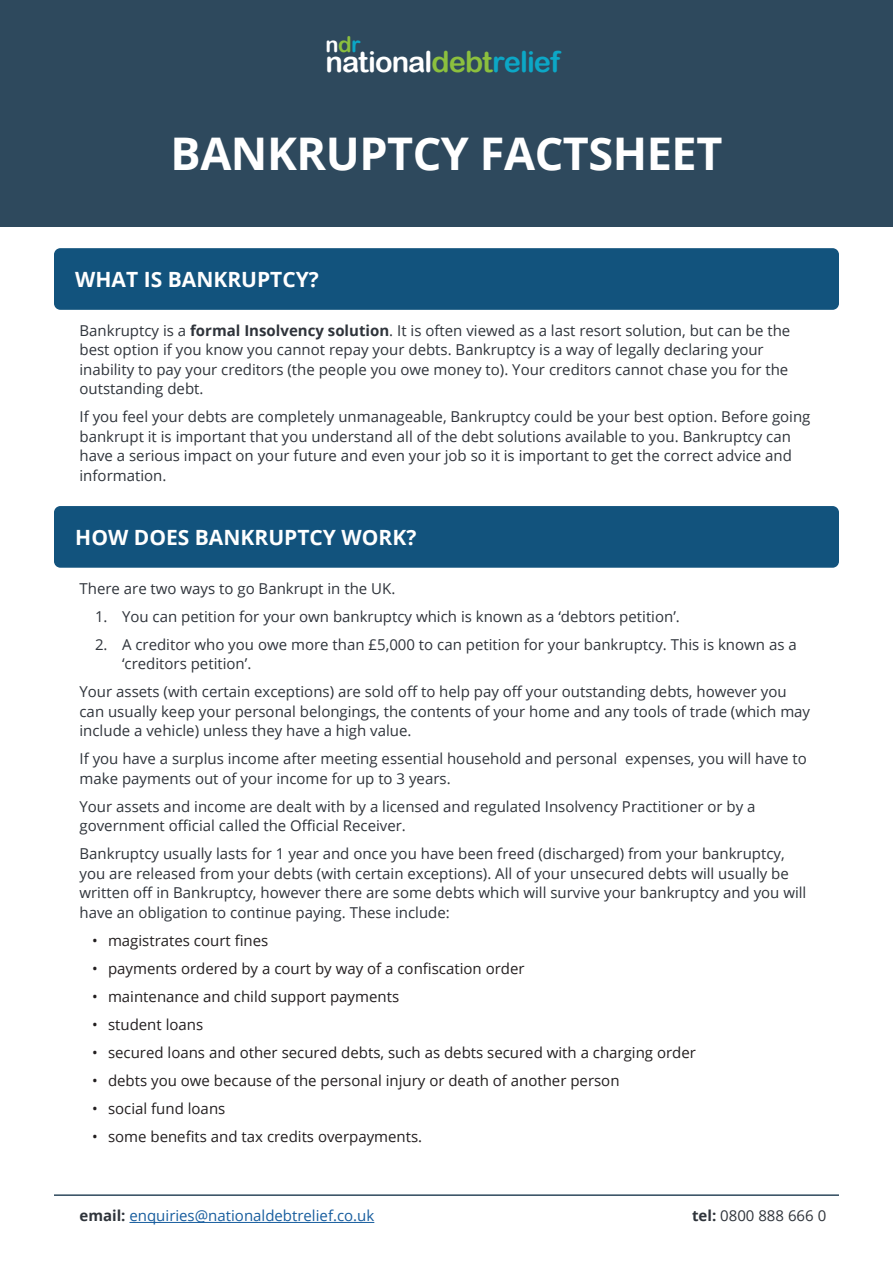
<style>
.page{position:relative;width:893px;height:1263px;background:#fff}
.page>*{position:absolute;margin:0;border:0;box-sizing:border-box;transform-origin:0 0}
.t1{font:700 45px "Open Sans";letter-spacing:-.01em;color:#fff}
.t2{font:29.1px "Arial Rounded MT Bold";letter-spacing:-.03em;color:#fff}
.t3{font:21.75px "Arial Rounded MT Bold";color:#fff}
.Text_Headings{font:700 21px "Open Sans";color:#fff}
.Text_Headings-2{font:15px/19.5px "Open Sans";color:#2f343b}
.Main_Text{font:15px/19.5px "Open Sans";color:#2f343b}
.t4{font:15px "Open Sans";color:#231f20}
.Main_Text-2{font:15px "Open Sans";color:#175d9e}
.s1{color:#8cc03e}
.s2{color:#0ca7c6}
.s3{font-weight:700}
.s4{font-weight:700;color:#2f343b}
</style>
<div class="page">
<div style="left:0;top:0;width:893px;height:226px;background:#2e495d"></div>
<div style="left:54px;top:248px;width:785px;height:62px;background:#12537d;border-radius:6px"></div>
<div style="left:54px;top:506px;width:785px;height:62px;background:#12537d;border-radius:6px"></div>
<hr style="left:129px;top:1222px;width:245px;height:1px;background:#175d9e">
<hr style="left:54px;top:1194px;width:785px;height:2px;background:#2e495d">
<p class="t3" style="left:325px;top:31px;width:37px">n<span class="s1">d</span><span class="s2">r</span></p>
<p class="t2" style="left:325px;top:44px;width:236px">national<span class="s1">debt</span><span class="s2">relief</span></p>
<p class="t1" style="left:171px;top:122px;width:553px">BANKRUPTCY FACTSHEET</p>
<p class="Text_Headings" style="left:75px;top:264px;width:245px">WHAT IS BANKRUPTCY?</p>
<p class="Main_Text" style="left:80px;top:320px;width:712px">Bankruptcy is a <span class="s3">formal Insolvency solution</span>. It is often viewed as a last resort solution, but can be the best option if you know you cannot repay your debts. Bankruptcy is a way of legally declaring your inability to pay your creditors (the people you owe money to). Your creditors cannot chase you for the outstanding debt.</p>
<p class="Main_Text" style="left:80px;top:407px;width:732px">If you feel your debts are completely unmanageable, Bankruptcy could be your best option. Before going bankrupt it is important that you understand all of the debt solutions available to you. Bankruptcy can have a serious impact on your future and even your job so it is important to get the correct advice and information.</p>
<p class="Text_Headings" style="left:75px;top:522px;width:343px">HOW DOES BANKRUPTCY WORK?</p>
<p class="Text_Headings-2" style="left:80px;top:578px;width:317px">There are two ways to go Bankrupt in the UK.</p>
<p class="Text_Headings-2" style="left:95px;top:606px;width:586px">1. You can petition for your own bankruptcy which is known as a ‘debtors petition’.</p>
<p class="Text_Headings-2" style="left:122px;top:634px;width:676px;text-indent:-27px">2. A creditor who you owe more than £5,000 to can petition for your bankruptcy. This is known as a ‘creditors petition’.</p>
<p class="Text_Headings-2" style="left:80px;top:681px;width:732px">Your assets (with certain exceptions) are sold off to help pay off your outstanding debts, however you can usually keep your personal belongings, the contents of your home and any tools of trade (which may include a vehicle) unless they have a high value.</p>
<p class="Text_Headings-2" style="left:80px;top:748px;width:729px">If you have a surplus income after meeting essential household and personal expenses, you will have to make payments out of your income for up to 3 years.</p>
<p class="Text_Headings-2" style="left:80px;top:796px;width:678px">Your assets and income are dealt with by a licensed and regulated Insolvency Practitioner or by a government official called the Official Receiver.</p>
<p class="Text_Headings-2" style="left:80px;top:843px;width:728px">Bankruptcy usually lasts for 1 year and once you have been freed (discharged) from your bankruptcy, you are released from your debts (with certain exceptions). All of your unsecured debts will usually be written off in Bankruptcy, however there are some debts which will survive your bankruptcy and you will have an obligation to continue paying. These include:</p>
<p class="t4" style="left:92px;top:930px;width:178px">• magistrates court fines</p>
<p class="t4" style="left:92px;top:958px;width:434px">• payments ordered by a court by way of a confiscation order</p>
<p class="t4" style="left:92px;top:986px;width:308px">• maintenance and child support payments</p>
<p class="t4" style="left:92px;top:1014px;width:112px">• student loans</p>
<p class="t4" style="left:92px;top:1042px;width:605px">• secured loans and other secured debts, such as debts secured with a charging order</p>
<p class="t4" style="left:92px;top:1070px;width:529px">• debts you owe because of the personal injury or death of another person</p>
<p class="t4" style="left:92px;top:1098px;width:135px">• social fund loans</p>
<p class="t4" style="left:92px;top:1126px;width:331px">• some benefits and tax credits overpayments.</p>
<p class="Main_Text-2" style="left:80px;top:1205px;width:296px"><span class="s4">email:</span> enquiries@nationaldebtrelief.co.uk</p>
<p class="Main_Text" style="left:692px;top:1206px;width:136px"><span class="s3">tel:</span> 0800 888 666 0</p>
</div>
